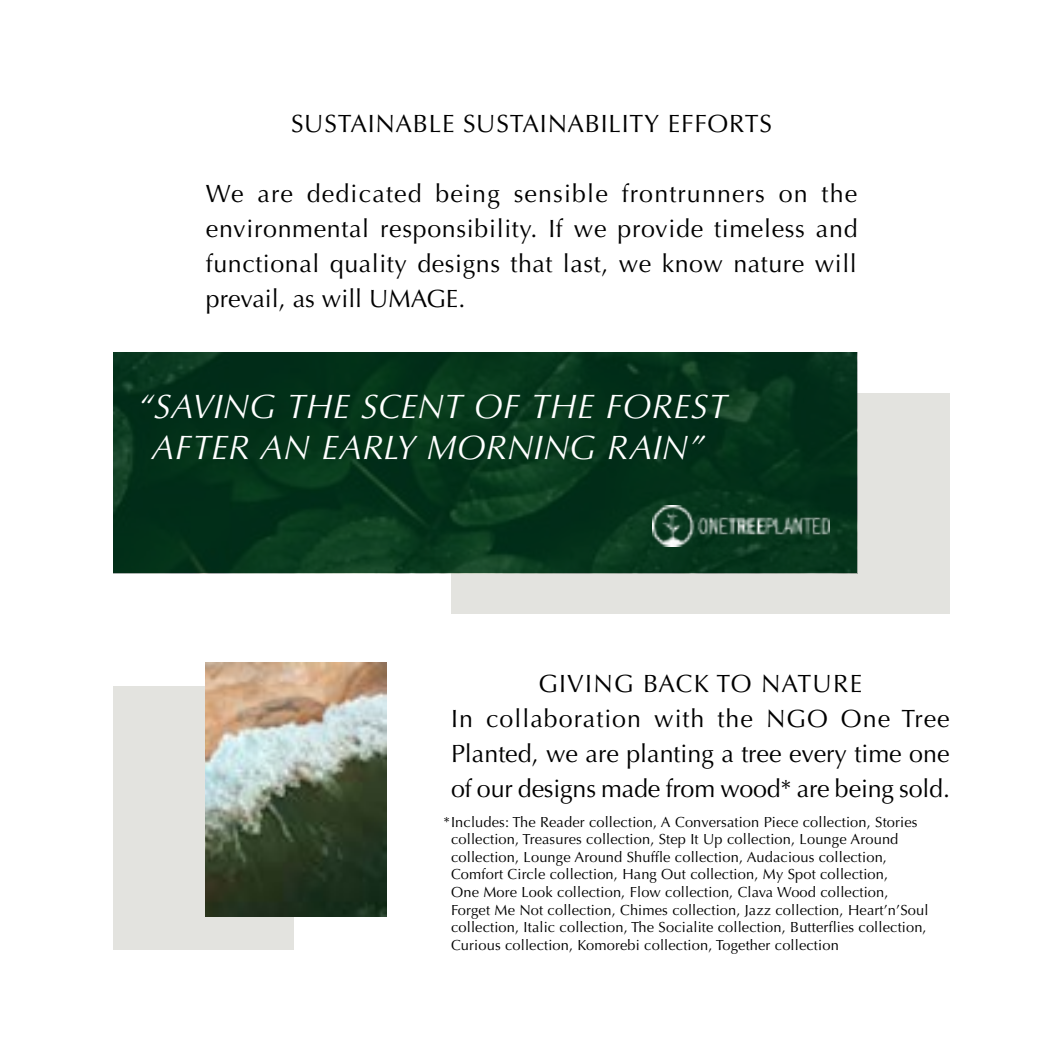
<style>
.page{position:relative;width:1063px;height:1063px;background:#fff}
.page>*{position:absolute;margin:0;border:0;box-sizing:border-box;transform-origin:0 0}
.t1{font:italic 34px/40.8px "Optima LT Std";letter-spacing:.005em;color:#fff;text-align:center}
.t2{font:25px/35px "Optima LT Std";letter-spacing:.025em;color:#000;text-align:justify}
.t3{font:25px/35px "Optima LT Std";color:#000;text-align:center}
.t4{font:14.75px/17.5px "Optima LT Std";letter-spacing:.01em;color:#000}
</style>
<div class="page">
<div style="left:113px;top:686px;width:181px;height:264px;background:#e3e3df"></div>
<img style="left:206px;top:663px;width:181px;height:253px">
<div style="left:451px;top:393px;width:499px;height:221px;background:#e3e3df"></div>
<svg style="left:113px;top:353px;width:744px;height:220px;background:#05331b"></svg>
<img style="left:652px;top:505px;width:177px;height:41px">
<hr style="left:1062px;top:0;width:1px;height:1063px;background:#484729">
<h2 class="t2" style="left:291px;top:106px;width:482px">SUSTAINABLE SUSTAINABILITY EFFORTS</h2>
<h2 class="t2" style="left:206px;top:176px;width:653px">We are dedicated being sensible frontrunners on the environmental responsibility. If we provide timeless and functional quality designs that last, we know nature will prevail, as will UMAGE.</h2>
<h1 class="t1" style="left:138px;top:386px;width:592px">“SAVING THE SCENT OF THE FOREST<br>AFTER AN EARLY MORNING RAIN”</h1>
<h2 class="t3" style="left:451px;top:666px;width:500px">GIVING BACK TO NATURE<br>In collaboration with the NGO One Tree Planted, we are planting a tree every time one of our designs made from wood* are being sold.</h2>
<p class="t4" style="left:451px;top:813px;width:479px;text-indent:-8px">*Includes: The Reader collection, A Conversation Piece collection, Stories collection, Treasures collection, Step It Up collection, Lounge Around collection, Lounge Around Shuffle collection, Audacious collection, Comfort Circle collection, Hang Out collection, My Spot collection,<br>One More Look collection, Flow collection, Clava Wood collection, Forget Me Not collection, Chimes collection, Jazz collection, Heart’n’Soul collection, Italic collection, The Socialite collection, Butterflies collection, Curious collection, Komorebi collection, Together collection</p>
</div>
